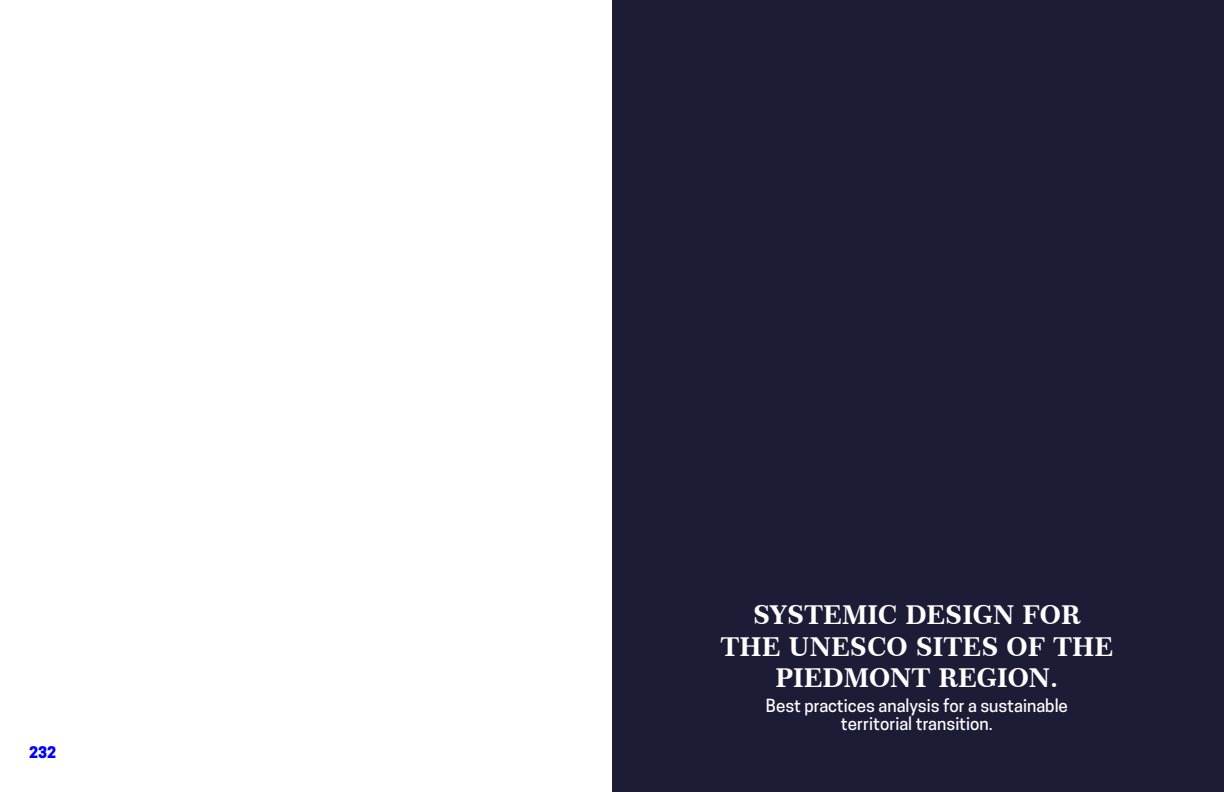
<style>
.page{position:relative;width:1224px;height:792px;background:#fff}
.page>*{position:absolute;margin:0;border:0;box-sizing:border-box;transform-origin:0 0}
.t1{font:26px/31.2px "Century 751 BT Bold B";color:#fff;text-align:center}
.t2{font:500 17px/18px "Cooper Hewitt";color:#fff;text-align:center}
.t3{font:800 15px "Cooper Hewitt";color:#00f}
</style>
<div class="page">
<div style="left:612px;top:0;width:612px;height:792px;background:#1d1c37"></div>
<p class="t3" style="left:29px;top:743px;width:29px">232</p>
<h1 class="t1" style="left:721px;top:599px;width:394px">SYSTEMIC DESIGN FOR<br>THE UNESCO SITES OF THE<br>PIEDMONT REGION.</h1>
<p class="t2" style="left:766px;top:696px;width:304px">Best practices analysis for a sustainable territorial transition.</p>
</div>
